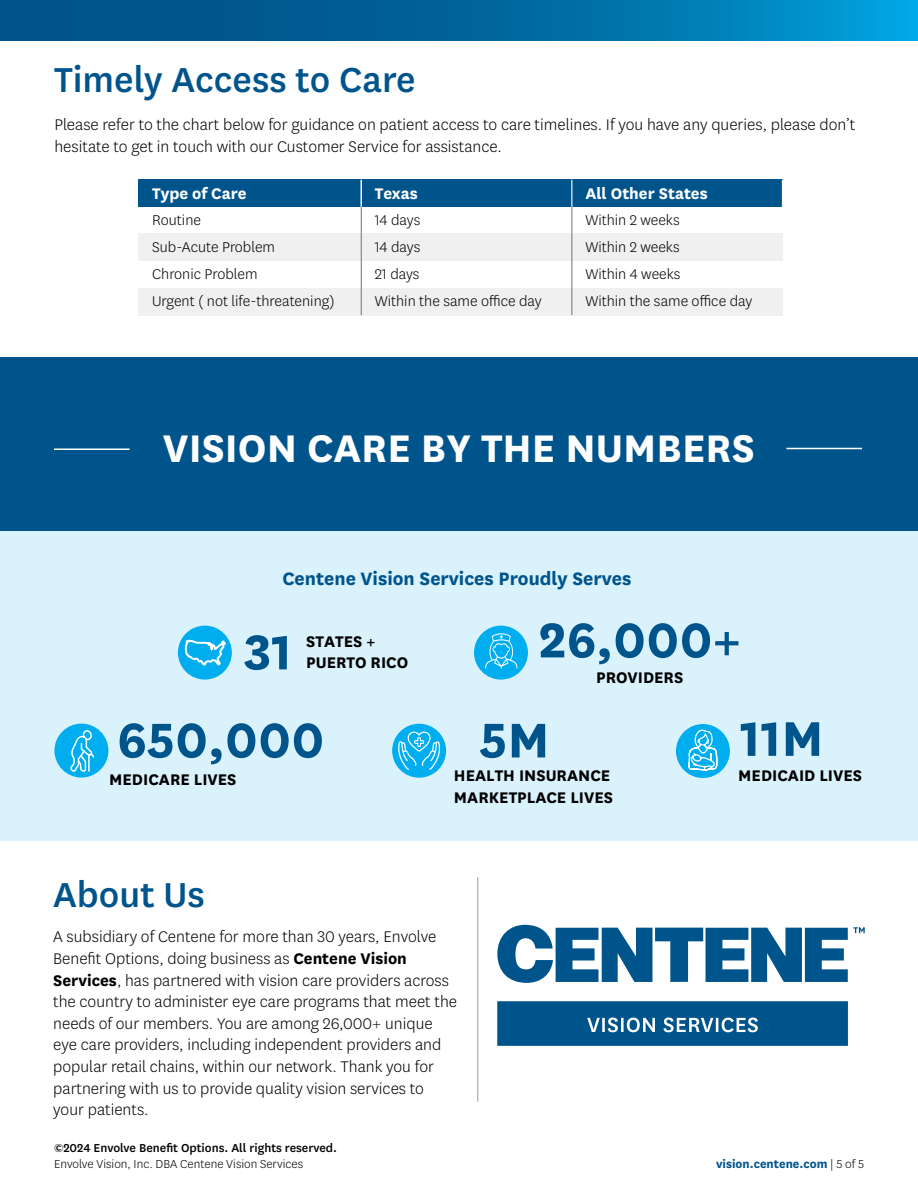
<style>
.page{position:relative;width:918px;height:1188px;background:#fff}
.page>*{position:absolute;margin:0;border:0;box-sizing:border-box;transform-origin:0 0}
.t1{font:700 57px "Centene Sans";color:#00548c}
.t2{font:700 45px "Centene Sans";color:#fff}
.t3{font:500 40.5px "Centene Sans";color:#00548c}
.t4{font:700 21px "Centene Sans";color:#00548c}
.t5{font:300 18px/21.6px "Centene Sans";color:#000}
.t6{font:700 18px "Centene Sans";color:#000}
.t7{font:700 18px "Centene Sans";color:#fff}
.t8{font:300 16.5px "Centene Sans";color:#000}
.t9{font:500 13.5px "Centene Sans";color:#000}
.t10{font:300 13.5px "Centene Sans";color:#000}
.t11{font:700 13.5px "Centene Sans";color:#00548c}
.s1{font-weight:700}
.s2{font-weight:300;color:#000}
</style>
<div class="page">
<div style="left:0;top:453px;width:918px;height:388px;background:#d9f2fc"></div>
<svg style="left:0;top:0;width:918px;height:40px;background:#006ca3"></svg>
<div style="left:139px;top:180px;width:222px;height:27px;background:#00548c"></div>
<div style="left:361px;top:180px;width:211px;height:27px;background:#00548c"></div>
<div style="left:572px;top:180px;width:210px;height:27px;background:#00548c"></div>
<div style="left:139px;top:234px;width:222px;height:27px;background:#f0f0f0"></div>
<div style="left:361px;top:234px;width:211px;height:27px;background:#f0f0f0"></div>
<div style="left:572px;top:234px;width:210px;height:27px;background:#f0f0f0"></div>
<div style="left:139px;top:288px;width:222px;height:27px;background:#f0f0f0"></div>
<div style="left:361px;top:288px;width:211px;height:27px;background:#f0f0f0"></div>
<div style="left:572px;top:288px;width:210px;height:27px;background:#f0f0f0"></div>
<svg style="left:361px;top:180px;width:1px;height:135px"></svg>
<svg style="left:571px;top:180px;width:1px;height:135px"></svg>
<div style="left:0;top:358px;width:918px;height:173px;background:#00548c"></div>
<hr style="left:477px;top:877px;width:1px;height:225px;background:#9e9b98">
<hr style="left:786px;top:448px;width:76px;height:1px;background:#fff">
<hr style="left:54px;top:448px;width:76px;height:2px;background:#fff">
<div style="left:54px;top:724px;width:54px;height:54px;background:#00aeef;border-radius:50%"></div>
<svg style="left:69px;top:730px;width:26px;height:46px"></svg>
<div style="left:178px;top:626px;width:54px;height:54px;background:#00aeef;border-radius:50%"></div>
<svg style="left:183px;top:625px;width:44px;height:53px"></svg>
<div style="left:474px;top:626px;width:54px;height:54px;background:#00aeef;border-radius:50%"></div>
<svg style="left:485px;top:633px;width:32px;height:35px"></svg>
<div style="left:392px;top:724px;width:54px;height:54px;background:#00aeef;border-radius:50%"></div>
<svg style="left:396px;top:732px;width:46px;height:38px"></svg>
<div style="left:676px;top:724px;width:54px;height:54px;background:#00aeef;border-radius:50%"></div>
<svg style="left:688px;top:726px;width:30px;height:45px"></svg>
<svg style="left:497px;top:925px;width:368px;height:58px"></svg>
<svg style="left:497px;top:1001px;width:351px;height:45px;background:#126094"></svg>
<h2 class="t3" style="left:54px;top:52px;width:363px">Timely Access to Care</h2>
<p class="t5" style="left:54px;top:113px;width:803px">Please refer to the chart below for guidance on patient access to care timelines. If you have any queries, please don’t hesitate to get in touch with our Customer Service for assistance.</p>
<p class="t7" style="left:152px;top:181px;width:96px">Type of Care</p>
<p class="t7" style="left:375px;top:181px;width:45px">Texas</p>
<p class="t7" style="left:585px;top:181px;width:124px">All Other States</p>
<p class="t8" style="left:152px;top:210px;width:50px">Routine</p>
<p class="t8" style="left:375px;top:210px;width:47px">14 days</p>
<p class="t8" style="left:585px;top:210px;width:96px">Within 2 weeks</p>
<p class="t8" style="left:152px;top:237px;width:124px">Sub-Acute Problem</p>
<p class="t8" style="left:375px;top:237px;width:47px">14 days</p>
<p class="t8" style="left:585px;top:237px;width:96px">Within 2 weeks</p>
<p class="t8" style="left:152px;top:264px;width:107px">Chronic Problem</p>
<p class="t8" style="left:375px;top:264px;width:46px">21 days</p>
<p class="t8" style="left:585px;top:264px;width:97px">Within 4 weeks</p>
<p class="t8" style="left:152px;top:291px;width:184px">Urgent ( not life-threatening)</p>
<p class="t8" style="left:375px;top:291px;width:168px">Within the same ofce day</p>
<p class="t8" style="left:585px;top:291px;width:168px">Within the same ofce day</p>
<p class="t2" style="left:163px;top:417px;width:594px">VISION CARE BY THE NUMBERS</p>
<p class="t4" style="left:282px;top:564px;width:351px">Centene Vision Services Proudly Serves</p>
<p class="t1" style="left:244px;top:612px;width:50px">31</p>
<h1 class="t6" style="left:306px;top:629px;width:71px">STATES +</h1>
<p class="t6" style="left:306px;top:650px;width:104px">PUERTO RICO</p>
<h1 class="t1" style="left:539px;top:600px;width:204px">26,000+</h1>
<p class="t6" style="left:596px;top:665px;width:89px">PROVIDERS</p>
<h1 class="t1" style="left:117px;top:700px;width:209px">650,000</h1>
<h1 class="t1" style="left:479px;top:700px;width:72px">5M</h1>
<h1 class="t1" style="left:740px;top:698px;width:85px">11M</h1>
<p class="t6" style="left:109px;top:767px;width:129px">MEDICARE LIVES</p>
<p class="t6" style="left:454px;top:763px;width:158px">HEALTH INSURANCE</p>
<p class="t6" style="left:738px;top:763px;width:125px">MEDICAID LIVES</p>
<p class="t6" style="left:454px;top:785px;width:161px">MARKETPLACE LIVES</p>
<p class="t3" style="left:53px;top:867px;width:153px">About Us</p>
<p class="t5" style="left:53px;top:926px;width:405px">A subsidiary of Centene for more than 30 years, Envolve Beneft Options, doing business as <span class="s1">Centene Vision Services</span>, has partnered with vision care providers across the country to administer eye care programs that meet the needs of our members. You are among 26,000+ unique eye care providers, including independent providers and popular retail chains, within our network. Thank you for partnering with us to provide quality vision services to your patients.</p>
<p class="t9" style="left:54px;top:1139px;width:285px">©2024 Envolve Beneft Options. All rights reserved.</p>
<p class="t10" style="left:54px;top:1156px;width:251px">Envolve Vision, Inc. DBA Centene Vision Services</p>
<p class="t11" style="left:716px;top:1155px;width:149px">vision.centene.com <span class="s2">| 5 of 5</span></p>
</div>
